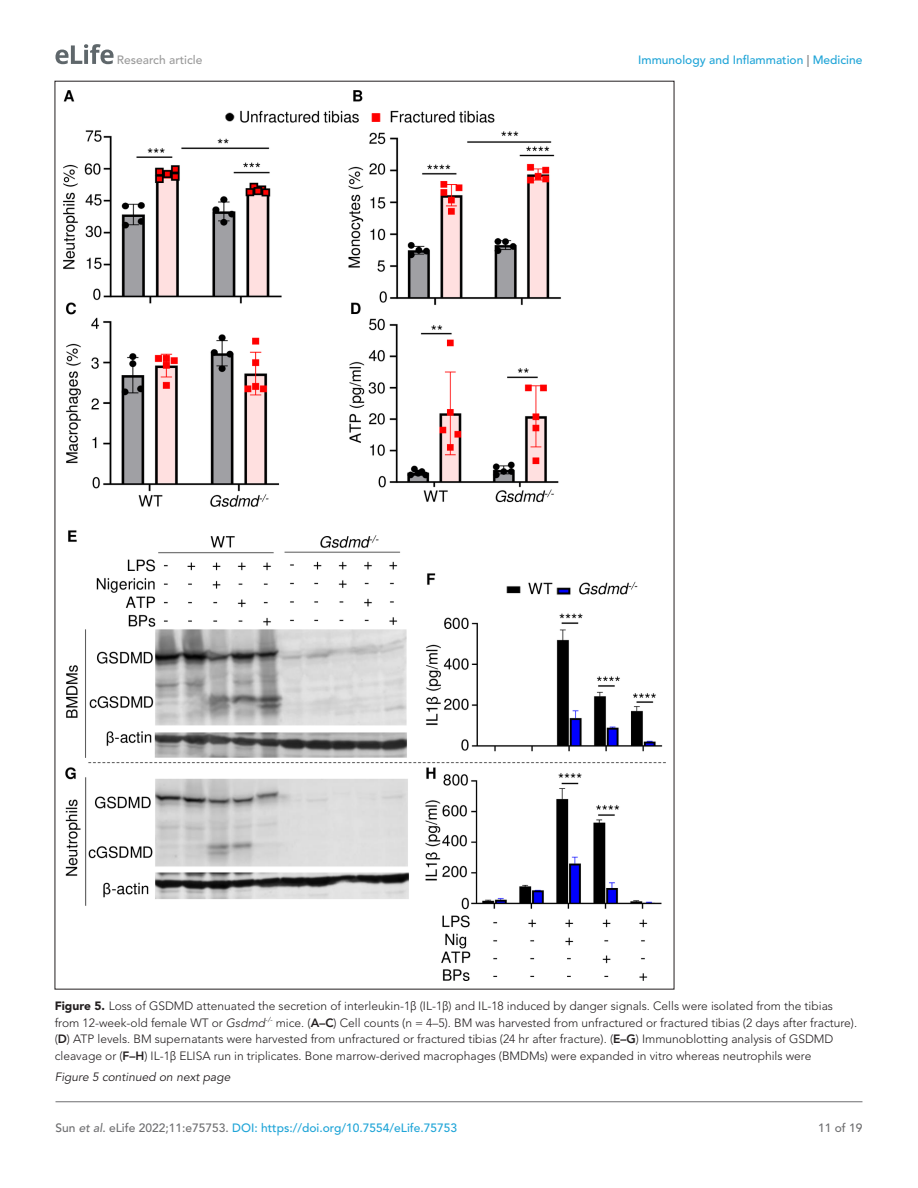
<style>
.page{position:relative;width:918px;height:1188px;background:#fff}
.page>*{position:absolute;margin:0;border:0;box-sizing:border-box;transform-origin:0 0}
.t1{font:300 12px/16.5px "Avenir LT Std";color:#231f20}
.t2{font:500 12px "Avenir LT Std";color:#1ea4d7}
.t3{font:italic 12px "Avenir LT Std";color:#231f20}
.t4{font:500 12px "Avenir LT Std";color:#9a9a9a}
.t5{font:500 12px "Avenir LT Std";color:#6e6e70}
.s1{color:#6e6e70}
.s2{font-weight:900}
.s3{font-family:"Segoe UI"}
.s4{font-style:italic}
.s5{font-weight:800}
.s6{font-style:italic;color:#6e6e70}
</style>
<div class="page">
<svg style="left:55px;top:44px;width:59px;height:20px"></svg>
<hr style="left:56px;top:1101px;width:806px;height:1px;background:#6e6e70">
<img style="left:64px;top:90px;width:601px;height:890px">
<p class="t4" style="left:117px;top:53px;width:87px">Research article</p>
<p class="t2" style="left:638px;top:53px;width:226px">Immunology and Inflammation <span class="s1">|</span> Medicine</p>
<p class="t1" style="left:55px;top:998px;width:804px"><span class="s2">Figure 5.</span> Loss of GSDMD attenuated the secretion of interleukin-1<span class="s3">β</span> (IL-1<span class="s3">β</span>) and IL-18 induced by danger signals. Cells were isolated from the tibias from 12-week-old female WT or <span class="s4">Gsdmd</span><sup>-/-</sup> mice. (<span class="s5">A–C</span>) Cell counts (n = 4–5). BM was harvested from unfractured or fractured tibias (2 days after fracture). (<span class="s5">D</span>) ATP levels. BM supernatants were harvested from unfractured or fractured tibias (24 hr after fracture). (<span class="s5">E–G</span>) Immunoblotting analysis of GSDMD cleavage or (<span class="s5">F–H</span>) IL-1<span class="s3">β</span> ELISA run in triplicates. Bone marrow-derived macrophages (BMDMs) were expanded in vitro whereas neutrophils were</p>
<p class="t3" style="left:55px;top:1070px;width:177px">Figure 5 continued on next page</p>
<p class="t2" style="left:56px;top:1121px;width:403px"><span class="s1">Sun</span> <span class="s6">et al</span><span class="s1">. eLife 2022;11:e75753.</span> DOI: https://doi.org/10.7554/eLife.75753</p>
<p class="t5" style="left:818px;top:1121px;width:46px">11 of 19</p>
</div>
